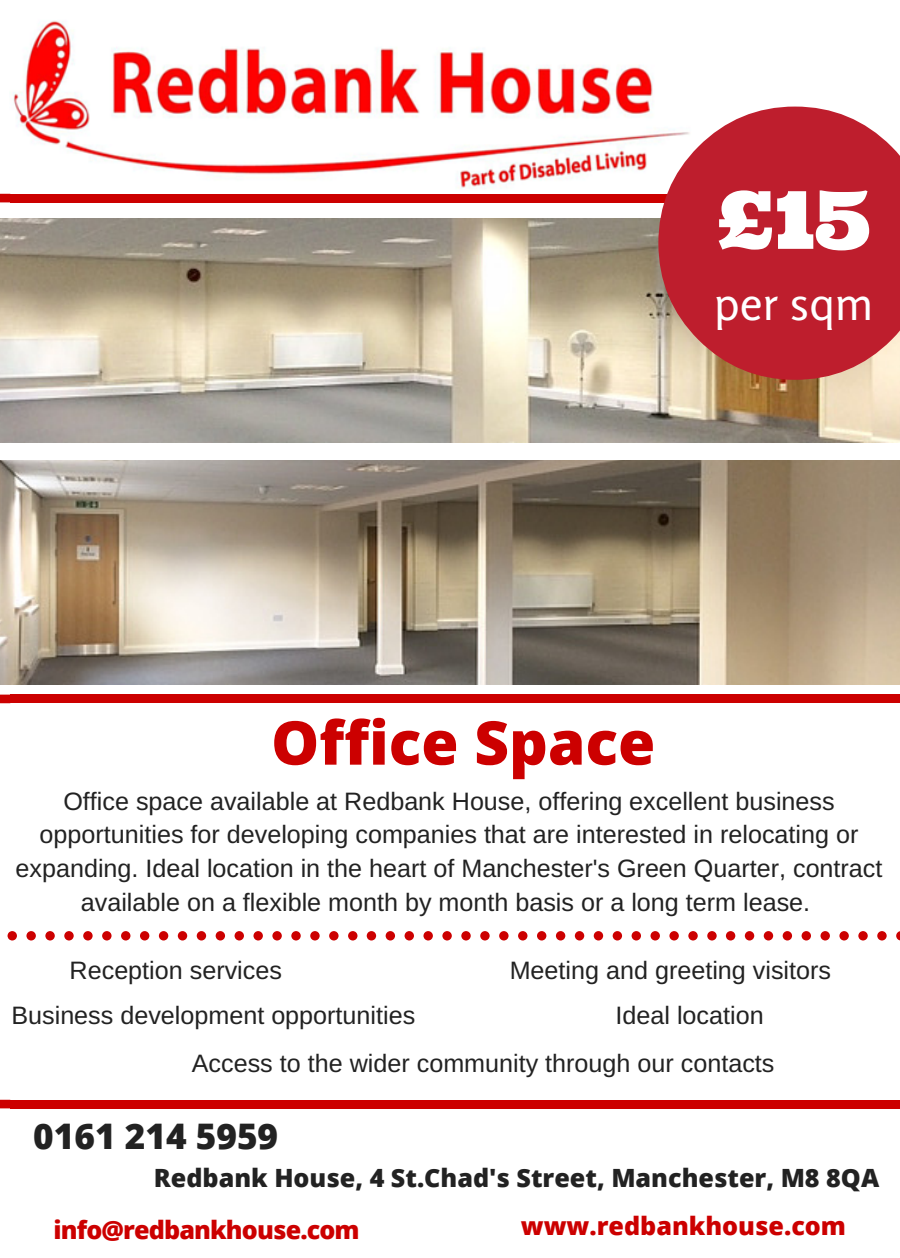
<style>
.page{position:relative;width:900px;height:1258px;background:#fff}
.page>*{position:absolute;margin:0;border:0;box-sizing:border-box;transform-origin:0 0}
.t1{font:80px "Ultra";color:#fff}
.t2{font:800 60.5px "Open Sans";color:#c00}
.t3{font:46.25px "Rosario";color:#fff}
.t4{font:800 35.25px "Open Sans";color:#222}
.t5{font:35.25px "Rosario";color:#fff}
.t6{font:25.25px/33.8px "Arimo";color:#222;text-align:center}
.t7{font:800 25.25px "Open Sans";color:#222}
.t8{font:800 25.25px "Open Sans";letter-spacing:-.035em;color:#c00}
.t9{font:800 25.25px "Open Sans";color:#c00}
</style>
<div class="page">
<img style="left:0;top:219px;width:900px;height:223px">
<img style="left:0;top:461px;width:900px;height:223px">
<div style="left:10px;top:694px;width:890px;height:9px;background:#c00"></div>
<svg style="left:0;top:694px;width:10px;height:9px"></svg>
<div style="left:102px;top:931px;width:10px;height:9px;background:#c00;border-radius:50%"></div>
<div style="left:121px;top:931px;width:9px;height:9px;background:#c00;border-radius:50%"></div>
<div style="left:83px;top:931px;width:10px;height:9px;background:#c00;border-radius:50%"></div>
<div style="left:159px;top:931px;width:9px;height:9px;background:#c00;border-radius:50%"></div>
<svg style="left:8px;top:931px;width:9px;height:9px"></svg>
<div style="left:178px;top:931px;width:9px;height:9px;background:#c00;border-radius:50%"></div>
<div style="left:26px;top:931px;width:10px;height:9px;background:#c00;border-radius:50%"></div>
<div style="left:45px;top:931px;width:10px;height:9px;background:#c00;border-radius:50%"></div>
<div style="left:64px;top:931px;width:10px;height:9px;background:#c00;border-radius:50%"></div>
<div style="left:140px;top:931px;width:9px;height:9px;background:#c00;border-radius:50%"></div>
<div style="left:291px;top:931px;width:10px;height:9px;background:#c00;border-radius:50%"></div>
<div style="left:310px;top:931px;width:10px;height:9px;background:#c00;border-radius:50%"></div>
<div style="left:329px;top:931px;width:10px;height:9px;background:#c00;border-radius:50%"></div>
<div style="left:348px;top:931px;width:9px;height:9px;background:#c00;border-radius:50%"></div>
<div style="left:272px;top:931px;width:10px;height:9px;background:#c00;border-radius:50%"></div>
<div style="left:216px;top:931px;width:9px;height:9px;background:#c00;border-radius:50%"></div>
<div style="left:235px;top:931px;width:9px;height:9px;background:#c00;border-radius:50%"></div>
<div style="left:197px;top:931px;width:9px;height:9px;background:#c00;border-radius:50%"></div>
<div style="left:253px;top:931px;width:10px;height:9px;background:#c00;border-radius:50%"></div>
<div style="left:461px;top:931px;width:10px;height:9px;background:#c00;border-radius:50%"></div>
<div style="left:480px;top:931px;width:10px;height:9px;background:#c00;border-radius:50%"></div>
<div style="left:442px;top:931px;width:10px;height:9px;background:#c00;border-radius:50%"></div>
<div style="left:518px;top:931px;width:9px;height:9px;background:#c00;border-radius:50%"></div>
<svg style="left:367px;top:931px;width:9px;height:9px"></svg>
<div style="left:537px;top:931px;width:9px;height:9px;background:#c00;border-radius:50%"></div>
<div style="left:386px;top:931px;width:9px;height:9px;background:#c00;border-radius:50%"></div>
<div style="left:405px;top:931px;width:9px;height:9px;background:#c00;border-radius:50%"></div>
<div style="left:423px;top:931px;width:10px;height:9px;background:#c00;border-radius:50%"></div>
<div style="left:499px;top:931px;width:10px;height:9px;background:#c00;border-radius:50%"></div>
<div style="left:651px;top:931px;width:9px;height:9px;background:#c00;border-radius:50%"></div>
<div style="left:669px;top:931px;width:10px;height:9px;background:#c00;border-radius:50%"></div>
<div style="left:688px;top:931px;width:10px;height:9px;background:#c00;border-radius:50%"></div>
<div style="left:707px;top:931px;width:10px;height:9px;background:#c00;border-radius:50%"></div>
<div style="left:632px;top:931px;width:9px;height:9px;background:#c00;border-radius:50%"></div>
<div style="left:575px;top:931px;width:9px;height:9px;background:#c00;border-radius:50%"></div>
<div style="left:594px;top:931px;width:9px;height:9px;background:#c00;border-radius:50%"></div>
<div style="left:556px;top:931px;width:9px;height:9px;background:#c00;border-radius:50%"></div>
<div style="left:613px;top:931px;width:9px;height:9px;background:#c00;border-radius:50%"></div>
<div style="left:821px;top:931px;width:9px;height:9px;background:#c00;border-radius:50%"></div>
<div style="left:839px;top:931px;width:10px;height:9px;background:#c00;border-radius:50%"></div>
<div style="left:802px;top:931px;width:9px;height:9px;background:#c00;border-radius:50%"></div>
<div style="left:877px;top:931px;width:10px;height:9px;background:#c00;border-radius:50%"></div>
<svg style="left:726px;top:931px;width:9px;height:9px"></svg>
<svg style="left:896px;top:931px;width:4px;height:9px"></svg>
<div style="left:745px;top:931px;width:9px;height:9px;background:#c00;border-radius:50%"></div>
<div style="left:764px;top:931px;width:9px;height:9px;background:#c00;border-radius:50%"></div>
<div style="left:783px;top:931px;width:9px;height:9px;background:#c00;border-radius:50%"></div>
<div style="left:858px;top:931px;width:10px;height:9px;background:#c00;border-radius:50%"></div>
<div style="left:10px;top:1099px;width:890px;height:9px;background:#c00"></div>
<svg style="left:0;top:1099px;width:10px;height:9px"></svg>
<img style="left:13px;top:20px;width:645px;height:169px">
<div style="left:10px;top:194px;width:890px;height:8px;background:#c00"></div>
<svg style="left:0;top:194px;width:10px;height:8px"></svg>
<svg style="left:658px;top:107px;width:242px;height:273px;background:#c53e48"></svg>
<h3 class="t5" style="left:784px;top:167px;width:51px">For</h3>
<h1 class="t1" style="left:718px;top:168px;width:155px">£15</h1>
<h3 class="t3" style="left:714px;top:275px;width:161px">per sqm</h3>
<h2 class="t2" style="left:271px;top:700px;width:386px">Office Space</h2>
<p class="t6" style="left:16px;top:784px;width:868px">Office space available at Redbank House, offering excellent business opportunities for developing companies that are interested in relocating or expanding. Ideal location in the heart of Manchester's Green Quarter, contract available on a flexible month by month basis or a long term lease.</p>
<p class="t6" style="left:11px;top:947px;width:405px;line-height:45px;text-align:left;text-indent:58px">Reception services<br>Business development opportunities</p>
<p class="t6" style="left:510px;top:952px;width:323px">Meeting and greeting visitors</p>
<p class="t6" style="left:616px;top:997px;width:150px">Ideal location</p>
<p class="t6" style="left:192px;top:1046px;width:584px">Access to the wider community through our contacts</p>
<h3 class="t4" style="left:33px;top:1111px;width:247px">0161 214 5959</h3>
<p class="t7" style="left:154px;top:1159px;width:727px">Redbank House, 4 St.Chad's Street, Manchester, M8 8QA</p>
<p class="t8" style="left:54px;top:1212px;width:308px">info@redbankhouse.com</p>
<p class="t9" style="left:521px;top:1208px;width:327px">www.redbankhouse.com</p>
</div>
